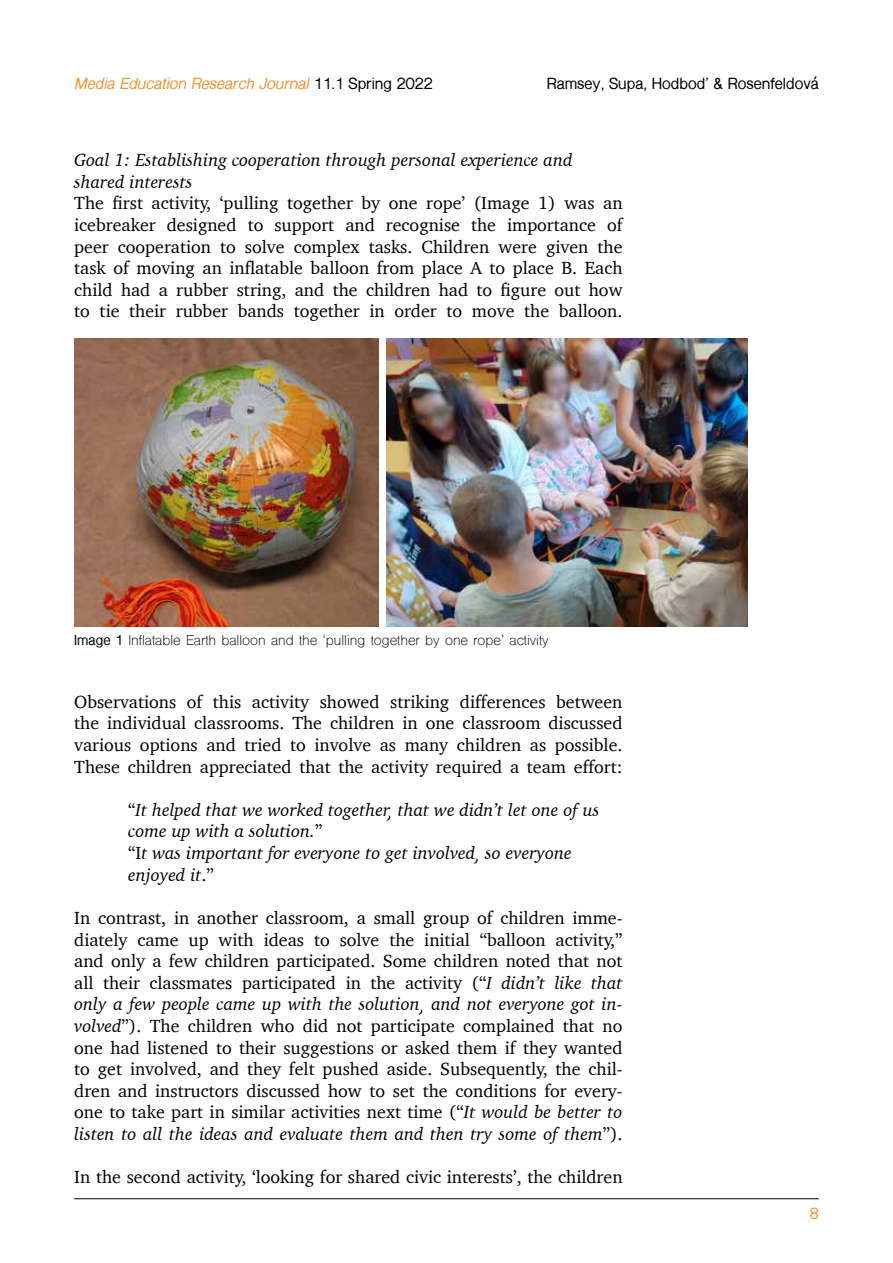
<style>
.page{position:relative;width:893px;height:1263px;background:#fff}
.page>*{position:absolute;margin:0;border:0;box-sizing:border-box;transform-origin:0 0}
.t1{font:18px/21.6px "Charter";color:#000;text-align:justify}
.t2{font:italic 18px/21.6px "Charter";color:#000}
.t3{font:italic 700 15px "Shree Dev 0714";color:#f39337}
.t4{font:700 15px "Shree Dev 0714";color:#000}
.t5{font:700 15px "Shree Dev 0714";color:#f39337}
.t6{font:13.5px "Shree Dev 0714";color:#000}
.s1{font-style:normal;color:#000}
.s2{font-weight:700}
.s3{font-style:normal}
.s4{font-style:italic}
</style>
<div class="page">
<hr style="left:74px;top:1198px;width:745px;height:1px;background:#000">
<img style="left:386px;top:339px;width:362px;height:287px">
<img style="left:74px;top:339px;width:305px;height:287px">
<p class="t3" style="left:74px;top:75px;width:360px">Media Education Research Journal <span class="s1">11.1 Spring 2022</span></p>
<p class="t4" style="left:547px;top:75px;width:273px">Ramsey, Supa, Hodbod’ &amp; Rosenfeldová</p>
<p class="t2" style="left:74px;top:149px;width:500px">Goal 1: Establishing cooperation through personal experience and shared interests</p>
<p class="t1" style="left:74px;top:192px;width:550px">The first activity, ‘pulling together by one rope’ (Image 1) was an icebreaker designed to support and recognise the importance of peer cooperation to solve complex tasks. Children were given the task of moving an inflatable balloon from place A to place B. Each child had a rubber string, and the children had to figure out how to tie their rubber bands together in order to move the balloon.</p>
<p class="t6" style="left:74px;top:632px;width:476px"><span class="s2">Image 1</span> Inflatable Earth balloon and the ‘pulling together by one rope’ activity</p>
<p class="t1" style="left:74px;top:691px;width:550px">Observations of this activity showed striking differences between the individual classrooms. The children in one classroom discussed various options and tried to involve as many children as possible.<br>These children appreciated that the activity required a team effort:</p>
<p class="t2" style="left:128px;top:799px;width:473px"><span class="s3">“</span>It helped that we worked together, that we didn’t let one of us come up with a solution.<span class="s3">”<br>“I</span>t was important for everyone to get involved, so everyone enjoyed it<span class="s3">.”</span></p>
<p class="t1" style="left:74px;top:907px;width:550px">In contrast, in another classroom, a small group of children imme&shy;diately came up with ideas to solve the initial “balloon activity,” and only a few children participated. Some children noted that not all their classmates participated in the activity (“<span class="s4">I didn’t like that only a few people came up with the solution, and not everyone got in&shy;volved</span>”). The children who did not participate complained that no one had listened to their suggestions or asked them if they wanted to get involved, and they felt pushed aside. Subsequently, the chil&shy;dren and instructors discussed how to set the conditions for every&shy;one to take part in similar activities next time (“<span class="s4">It would be better to listen to all the ideas and evaluate them and then try some of them</span>”).</p>
<p class="t1" style="left:74px;top:1166px;width:550px">In the second activity, ‘looking for shared civic interests’, the children</p>
<p class="t5" style="left:810px;top:1205px;width:10px">8</p>
</div>
